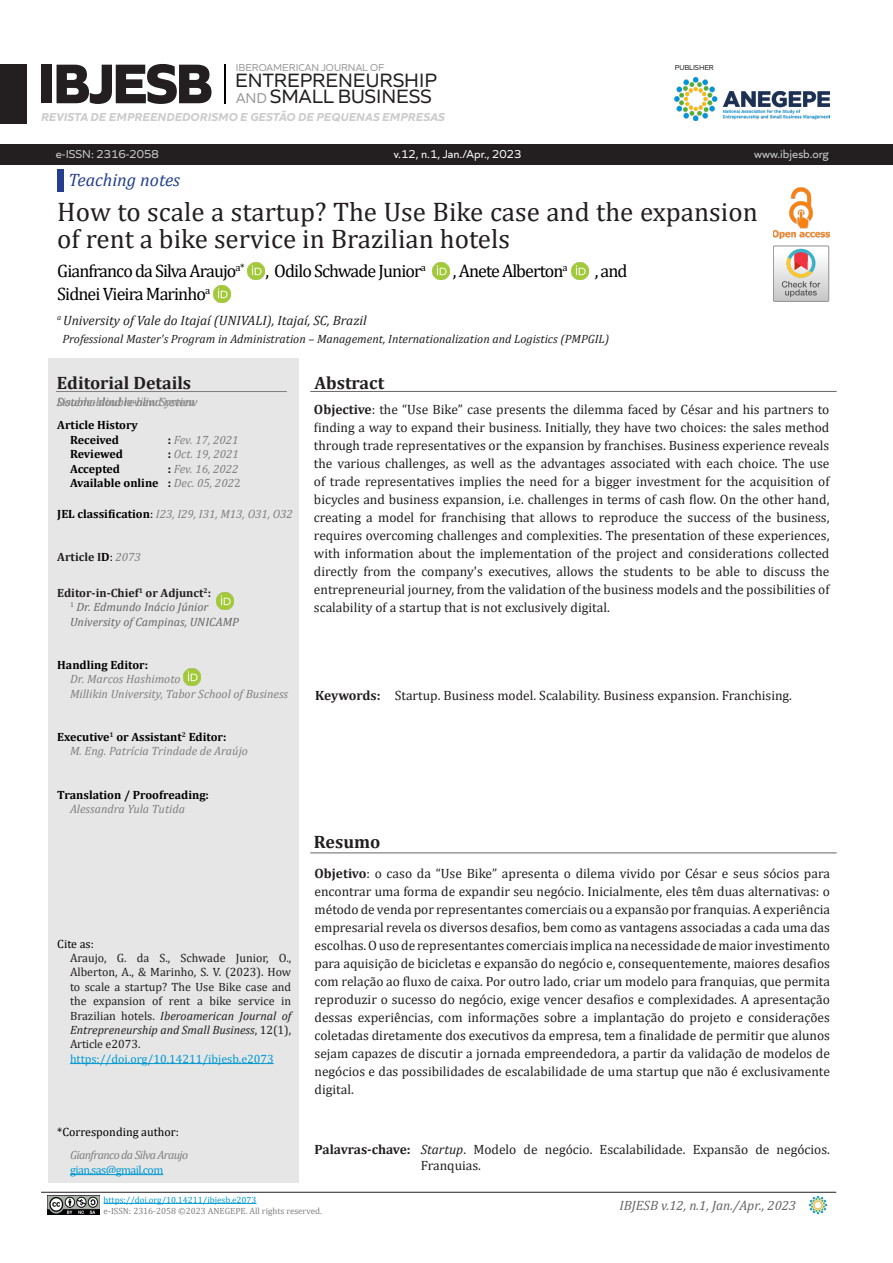
<style>
.page{position:relative;width:893px;height:1263px;background:#fff}
.page>*{position:absolute;margin:0;border:0;box-sizing:border-box;transform-origin:0 0}
.t1{font:800 58.5px "Quiet Sans";letter-spacing:-.05em;color:#231f20}
.t2{font:27px/27px "Cambria";color:#231f20}
.t3{font:20.25px "Quiet Sans";color:#231f20}
.t4{font:18px "Cambria";letter-spacing:-.05em;color:#000}
.H0_Capa{font:700 18px "Cambria";color:#231f20}
.t5{font:italic 18px "Cambria";color:#253f8e}
.Resumo_Texto__Capa{font:13.5px/18px "Cambria";color:#231f20;text-align:justify}
.Palavras-chaves_2{font:13.5px/16.2px "Cambria";color:#231f20}
.Keywords{font:13.5px "Cambria";color:#231f20}
.t6{font:italic 13.5px "Cambria";color:#231f20}
.t7{font:italic 13.5px "Cambria";color:#666}
.t8{font:12px/14.4px "Cambria";color:#231f20;text-align:justify}
.Hist_Art_Cinza{font:700 12px "Cambria";color:#000}
.Hist_cinza_nomes{font:italic 12px "Cambria";color:#808080}
.t9{font:italic 12px "Cambria";color:#231f20}
.JEL_ID{font:italic 12px "Cambria";color:#808080}
.Hist_cinza_nomes-2{font:italic 12px "Cambria";color:#666}
.t10{font:italic 700 12px "Quiet Sans";letter-spacing:.01em;color:#ccc}
.t11{font:12px "Cambria";color:#0099d1}
.Hist_Art_Cinza-2{font:italic 12px "Cambria";color:#808080}
.t12{font:12px "Quiet Sans";color:#ccc}
.t13{font:12px "Cambria";color:#000}
.Hist_Art_Cinza-3{font:700 12px "Cambria";color:#231f20}
.t14{font:12px "Quiet Sans";color:#fff}
.JEL_ID-2{font:italic 12px "Cambria";letter-spacing:-.05em;color:#808080}
.t15{font:12px "Cambria";letter-spacing:-.05em;color:#0099d1}
.Histórico_do_Artigo{font:700 12px "Cambria";color:#000}
.JEL_ID-3{font:700 12px "Cambria";color:#231f20}
.t16{font:10.5px "Quiet Sans";color:#999}
.t17{font:9px "Cambria";color:#808080}
.t18{font:9px "Cambria";color:#0099d1}
.t19{font:7.5px "Quiet Sans";letter-spacing:-.02em;color:#231f20}
.s1{font-size:15px;color:#999}
.s2{font-weight:700;font-style:normal;color:#000}
.s3{font-weight:400;font-style:italic;color:#808080}
.s4{font-weight:400;color:#808080}
.s5{font-style:normal;color:#000}
.s6{color:#000}
.s7{font-weight:400;color:#000}
.s8{font-style:italic}
.s9{font-weight:700}
</style>
<div class="page">
<div style="left:0;top:144px;width:893px;height:20px;background:#231f20"></div>
<hr style="left:225px;top:64px;width:1px;height:39px;background:#000">
<div style="left:0;top:64px;width:27px;height:60px;background:#231f20"></div>
<div style="left:57px;top:169px;width:7px;height:22px;background:#253f8e"></div>
<div style="left:57px;top:170px;width:7px;height:22px;background:#253f8e"></div>
<hr style="left:41px;top:1192px;width:795px;height:1px;background:#231f20">
<img style="left:47px;top:1196px;width:53px;height:18px">
<img style="left:808px;top:1195px;width:20px;height:20px">
<img style="left:773px;top:188px;width:56px;height:50px">
<svg style="left:773px;top:246px;width:56px;height:55px"></svg>
<hr style="left:104px;top:1203px;width:152px;height:1px;background:#0099d1">
<div style="left:48px;top:358px;width:251px;height:824px;background:#e6e6e6"></div>
<hr style="left:56px;top:391px;width:231px;height:1px;background:#808080">
<hr style="left:310px;top:391px;width:527px;height:1px;background:#666">
<hr style="left:310px;top:852px;width:527px;height:1px;background:#666">
<img style="left:433px;top:263px;width:17px;height:17px">
<img style="left:247px;top:263px;width:17px;height:17px">
<img style="left:216px;top:592px;width:17px;height:17px">
<img style="left:184px;top:668px;width:17px;height:17px">
<img style="left:572px;top:263px;width:17px;height:17px">
<img style="left:213px;top:285px;width:17px;height:17px">
<img style="left:675px;top:78px;width:154px;height:42px">
<hr style="left:70px;top:1063px;width:204px;height:1px;background:#0099d1">
<hr style="left:70px;top:1174px;width:93px;height:1px;background:#0099d1">
<h1 class="t1" style="left:38px;top:37px;width:177px">IBJESB</h1>
<p class="t16" style="left:236px;top:60px;width:150px">IBEROAMERICAN JOURNAL OF</p>
<h3 class="t3" style="left:235px;top:65px;width:203px">ENTREPRENEURSHIP</h3>
<h3 class="t3" style="left:236px;top:81px;width:197px"><span class="s1">AND</span> SMALL BUSINESS</h3>
<p class="t10" style="left:41px;top:107px;width:405px">REVISTA DE EMPREENDEDORISMO E GESTÃO DE PEQUENAS EMPRESAS</p>
<p class="t19" style="left:675px;top:62px;width:40px">PUBLISHER</p>
<p class="t12" style="left:56px;top:146px;width:104px">e-ISSN: 2316-2058</p>
<h3 class="t5" style="left:68px;top:167px;width:113px">Teaching notes</h3>
<p class="t14" style="left:394px;top:146px;width:129px">v.12, n.1, Jan./Apr., 2023</p>
<p class="t12" style="left:754px;top:146px;width:76px">www.ibjesb.org</p>
<p class="t2" style="left:57px;top:198px;width:702px">How to scale a startup? The Use Bike case and the expansion of rent a bike service in Brazilian hotels</p>
<p class="t4" style="left:57px;top:261px;width:370px">Gianfranco da Silva Araujo<sup>a*</sup> , Odilo Schwade Junior<sup>a</sup></p>
<p class="t4" style="left:453px;top:261px;width:116px">, Anete Alberton<sup>a</sup></p>
<p class="t4" style="left:595px;top:261px;width:34px">, and</p>
<p class="t4" style="left:57px;top:283px;width:154px">Sidnei Vieira Marinho<sup>a</sup></p>
<p class="t6" style="left:57px;top:311px;width:311px"><sup>a</sup> University of Vale do Itajaí (UNIVALI), Itajaí, SC, Brazil</p>
<p class="t9" style="left:63px;top:331px;width:548px">Professional Master's Program in Administration – Management, Internationalization and Logistics (PMPGIL)</p>
<p class="H0_Capa" style="left:57px;top:370px;width:136px">Editorial Details</p>
<p class="H0_Capa" style="left:315px;top:370px;width:71px">Abstract</p>
<p class="JEL_ID" style="left:57px;top:393px;width:142px">Sistema double-blind review</p>
<p class="JEL_ID" style="left:57px;top:393px;width:139px">Double-blind review System</p>
<p class="Histórico_do_Artigo" style="left:57px;top:417px;width:82px">Article History</p>
<p class="Hist_Art_Cinza" style="left:70px;top:431px;width:51px">Received</p>
<p class="Hist_Art_Cinza-2" style="left:168px;top:431px;width:72px"><span class="s2">:</span> Fev. 17, 2021</p>
<p class="Hist_Art_Cinza" style="left:70px;top:446px;width:55px">Reviewed</p>
<p class="Hist_Art_Cinza-2" style="left:168px;top:446px;width:73px"><span class="s2">:</span> Oct. 19, 2021</p>
<p class="Hist_Art_Cinza" style="left:70px;top:460px;width:52px">Accepted</p>
<p class="Hist_Art_Cinza-2" style="left:168px;top:460px;width:72px"><span class="s2">:</span> Fev. 16, 2022</p>
<p class="Hist_Art_Cinza" style="left:70px;top:474px;width:172px">Available online : <span class="s3">Dec. 05, 202</span><span class="s4">2</span></p>
<p class="JEL_ID" style="left:57px;top:505px;width:237px"><span class="s2">JEL classification</span><span class="s5">:</span> I23, I29, I31, M13, O31, O32</p>
<p class="JEL_ID-3" style="left:57px;top:548px;width:85px">Article I<span class="s6">D</span><span class="s7">:</span> <span class="s3">2073</span></p>
<p class="Hist_Art_Cinza-3" style="left:57px;top:584px;width:155px">Editor-in-Chief<sup>1</sup> or Adjunct<sup>2</sup>:</p>
<p class="Hist_cinza_nomes-2" style="left:70px;top:599px;width:140px"><sup>1</sup> Dr. Edmundo Inácio Júnior</p>
<p class="Hist_cinza_nomes-2" style="left:70px;top:613px;width:170px">University of Campinas, UNICAMP</p>
<p class="Hist_Art_Cinza" style="left:57px;top:656px;width:92px">Handling Editor:</p>
<p class="Hist_cinza_nomes" style="left:70px;top:671px;width:112px">Dr. Marcos Hashimoto</p>
<p class="Hist_cinza_nomes" style="left:70px;top:685px;width:220px">Millikin University, Tabor School of Business</p>
<p class="Hist_Art_Cinza" style="left:57px;top:728px;width:171px">Executive<sup>1</sup> or Assistant<sup>2</sup> Editor:</p>
<p class="Hist_cinza_nomes" style="left:70px;top:743px;width:179px">M. Eng. Patrícia Trindade de Araújo</p>
<p class="Hist_Art_Cinza" style="left:57px;top:786px;width:153px">Translation / Proofreading:</p>
<p class="Hist_cinza_nomes" style="left:70px;top:800px;width:116px">Alessandra Yula Tutida</p>
<p class="t13" style="left:57px;top:936px;width:38px">Cite as:</p>
<p class="t8" style="left:70px;top:951px;width:223px">Araujo, G. da S., Schwade Junior, O., Alberton, A., &amp; Marinho, S. V. (2023). How to scale a startup? The Use Bike case and the expansion of rent a bike service in Brazilian hotels. <span class="s8">Iberoamerican Journal of Entrepreneurship and Small Business</span>, 12(1), Article e2073.</p>
<p class="t11" style="left:70px;top:1052px;width:205px">https://doi.org/10.14211/ibjesb.e2073</p>
<p class="t13" style="left:57px;top:1125px;width:123px">*Corresponding author:</p>
<p class="JEL_ID-2" style="left:70px;top:1147px;width:120px">Gianfranco da Silva Araujo</p>
<p class="t15" style="left:70px;top:1163px;width:95px">gian.sas@gmail.com</p>
<p class="Resumo_Texto__Capa" style="left:314px;top:400px;width:517px"><span class="s9">Objective</span>: the “Use Bike” case presents the dilemma faced by César and his partners to finding a way to expand their business. Initially, they have two choices: the sales method through trade representatives or the expansion by franchises. Business experience reveals the various challenges, as well as the advantages associated with each choice. The use of trade representatives implies the need for a bigger investment for the acquisition of bicycles and business expansion, i.e. challenges in terms of cash flow. On the other hand, creating a model for franchising that allows to reproduce the success of the business, requires overcoming challenges and complexities. The presentation of these experiences, with information about the implementation of the project and considerations collected directly from the company's executives, allows the students to be able to discuss the entrepreneurial journey, from the validation of the business models and the possibilities of scalability of a startup that is not exclusively digital.</p>
<p class="Keywords" style="left:315px;top:687px;width:478px"><span class="s9">Keywords:</span> Startup. Business model. Scalability. Business expansion. Franchising.</p>
<p class="H0_Capa" style="left:314px;top:829px;width:68px">Resumo</p>
<p class="Resumo_Texto__Capa" style="left:315px;top:864px;width:517px"><span class="s9">Objetivo</span>: o caso da “Use Bike” apresenta o dilema vivido por César e seus sócios para encontrar uma forma de expandir seu negócio. Inicialmente, eles têm duas alternativas: o método de venda por representantes comerciais ou a expansão por franquias. A experiência empresarial revela os diversos desafios, bem como as vantagens associadas a cada uma das escolhas. O uso de representantes comerciais implica na necessidade de maior investimento para aquisição de bicicletas e expansão do negócio e, consequentemente, maiores desafios com relação ao fluxo de caixa. Por outro lado, criar um modelo para franquias, que permita reproduzir o sucesso do negócio, exige vencer desafios e complexidades. A apresentação dessas experiências, com informações sobre a implantação do projeto e considerações coletadas diretamente dos executivos da empresa, tem a finalidade de permitir que alunos sejam capazes de discutir a jornada empreendedora, a partir da validação de modelos de negócios e das possibilidades de escalabilidade de uma startup que não é exclusivamente digital.</p>
<p class="Palavras-chaves_2" style="left:421px;top:1141px;width:411px;text-indent:-106px"><span class="s9">Palavras-chave:</span> <span class="s8">Startup</span>. Modelo de negócio. Escalabilidade. Expansão de negócios.<br>Franquias.</p>
<p class="t18" style="left:104px;top:1194px;width:154px">https://doi.org/10.14211/ibjesb.e2073</p>
<p class="t17" style="left:104px;top:1205px;width:220px">e-ISSN: 2316-2058 ©2023 ANEGEPE. All rights reserved.</p>
<p class="t7" style="left:620px;top:1196px;width:178px">IBJESB v.12, n.1, Jan./Apr., 2023</p>
</div>
